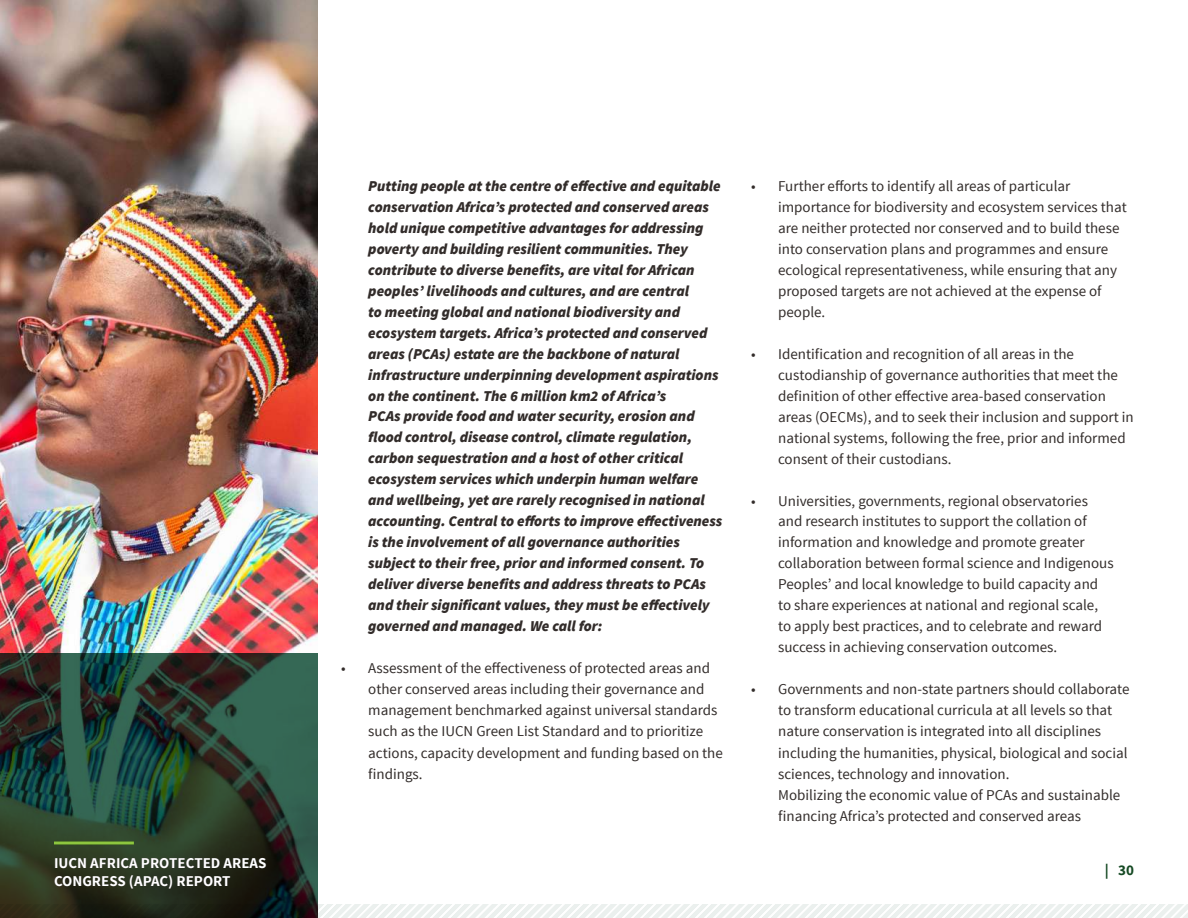
<style>
.page{position:relative;width:1188px;height:918px;background:#fff}
.page>*{position:absolute;margin:0;border:0;box-sizing:border-box;transform-origin:0 0}
.t1{font:15px/21px "Source Sans Pro";color:#322c2a}
.t2{font:italic 900 15px/21px "Source Sans Pro";color:#322c2a}
.t3{font:700 15px/18px "Source Sans Pro";color:#fff}
.t4{font:700 15px "Source Sans Pro";color:#164a24}
</style>
<div class="page">
<img style="left:0;top:0;width:317px;height:653px">
<svg style="left:0;top:653px;width:317px;height:251px;background:#283f31"></svg>
<svg style="left:0;top:904px;width:1188px;height:14px;fill:#ebf0ee"></svg>
<hr style="left:54px;top:842px;width:80px;height:2px;background:#8dc63f">
<p class="t3" style="left:54px;top:855px;width:214px">IUCN AFRICA PROTECTED AREAS<br>CONGRESS (APAC) REPORT</p>
<p class="t2" style="left:368px;top:175px;width:356px">Putting people at the centre of effective and equitable conservation Africa’s protected and conserved areas hold unique competitive advantages for addressing poverty and building resilient communities. They contribute to diverse benefits, are vital for African peoples’ livelihoods and cultures, and are central<br>to meeting global and national biodiversity and ecosystem targets. Africa’s protected and conserved areas (PCAs) estate are the backbone of natural infrastructure underpinning development aspirations on the continent. The 6 million km2 of Africa’s<br>PCAs provide food and water security, erosion and flood control, disease control, climate regulation, carbon sequestration and a host of other critical ecosystem services which underpin human welfare and wellbeing, yet are rarely recognised in national accounting. Central to efforts to improve effectiveness is the involvement of all governance authorities subject to their free, prior and informed consent. To deliver diverse benefits and address threats to PCAs and their significant values, they must be effectively governed and managed. We call for:</p>
<p class="t1" style="left:368px;top:658px;width:356px;text-indent:-27px">• Assessment of the effectiveness of protected areas and other conserved areas including their governance and management benchmarked against universal standards such as the IUCN Green List Standard and to prioritize actions, capacity development and funding based on the findings.</p>
<p class="t1" style="left:778px;top:175px;width:350px;text-indent:-27px">• Further efforts to identify all areas of particular importance for biodiversity and ecosystem services that are neither protected nor conserved and to build these into conservation plans and programmes and ensure ecological representativeness, while ensuring that any proposed targets are not achieved at the expense of people.</p>
<p class="t1" style="left:778px;top:343px;width:357px;text-indent:-27px">• Identification and recognition of all areas in the custodianship of governance authorities that meet the definition of other effective area-based conservation areas (OECMs), and to seek their inclusion and support in national systems, following the free, prior and informed consent of their custodians.</p>
<p class="t1" style="left:778px;top:490px;width:337px;text-indent:-27px">• Universities, governments, regional observatories and research institutes to support the collation of information and knowledge and promote greater collaboration between formal science and Indigenous Peoples’ and local knowledge to build capacity and to share experiences at national and regional scale, to apply best practices, and to celebrate and reward success in achieving conservation outcomes.</p>
<p class="t1" style="left:778px;top:679px;width:353px;text-indent:-27px">• Governments and non-state partners should collaborate to transform educational curricula at all levels so that nature conservation is integrated into all disciplines including the humanities, physical, biological and social sciences, technology and innovation.<br>Mobilizing the economic value of PCAs and sustainable financing Africa’s protected and conserved areas</p>
<p class="t4" style="left:1105px;top:861px;width:31px">| 30</p>
</div>
